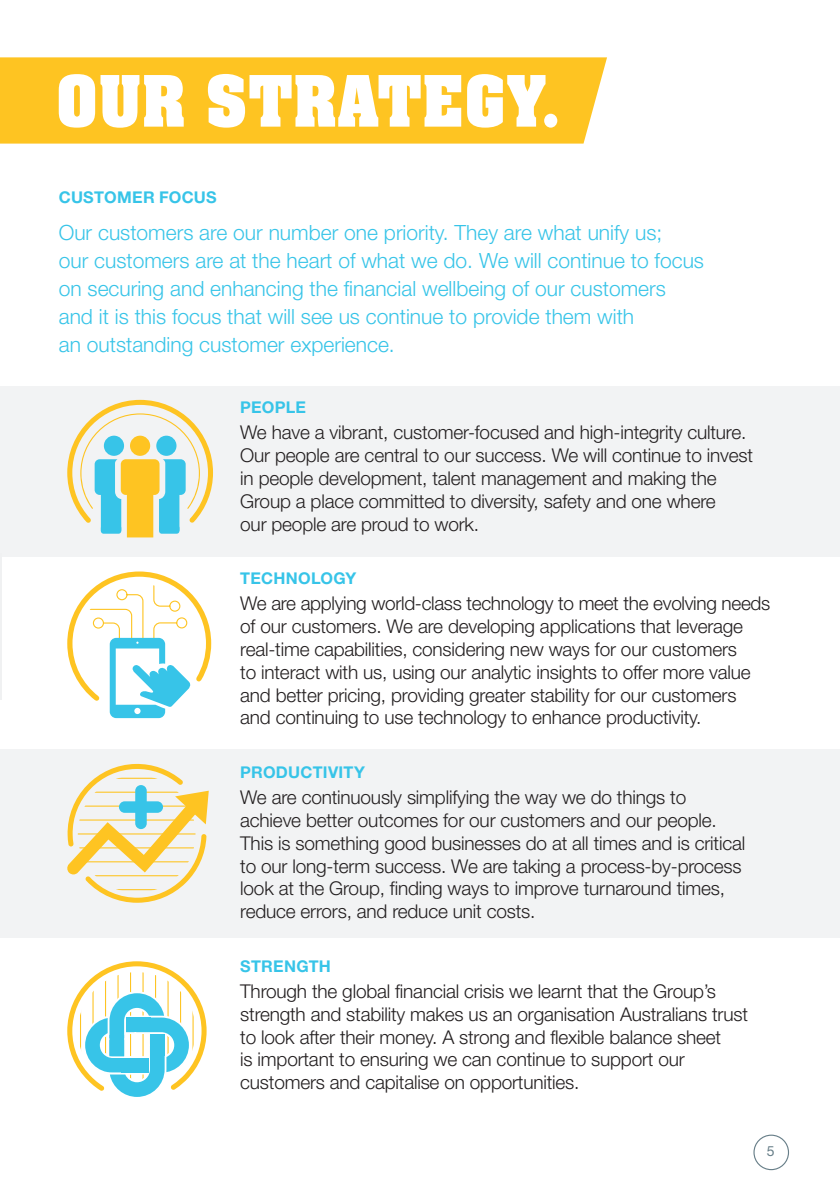
<style>
.page{position:relative;width:840px;height:1191px;background:#fff}
.page>*{position:absolute;margin:0;border:0;box-sizing:border-box;transform-origin:0 0}
.t1{font:77.4px "Aachen Bold Plain";color:#fff;scale:.95 1}
.t2{font:300 21px/28px "Helvetica Neue";color:#37c4e8}
.t3{font:300 19px/22.8px "Helvetica Neue";letter-spacing:-.01em;color:#231f20}
.t4{font:700 16.2px "Helvetica Neue";letter-spacing:.015em;color:#37c4e8}
.t5{font:14px "Helvetica Neue";color:#677e88}
</style>
<div class="page">
<div style="left:0;top:386px;width:839px;height:170px;background:#f2f3f4"></div>
<div style="left:0;top:749px;width:839px;height:188px;background:#f2f3f4"></div>
<hr style="left:0;top:553px;width:1px;height:146px;background:#f0f1f2">
<div style="left:0;top:57px;width:606px;height:87px;background:#fec422"></div>
<svg style="left:67px;top:571px;width:145px;height:147px"></svg>
<svg style="left:67px;top:400px;width:146px;height:137px"></svg>
<div style="left:101px;top:525px;width:20px;height:9px;background:#37c4e8;border-radius:3px"></div>
<div style="left:159px;top:525px;width:20px;height:9px;background:#37c4e8;border-radius:3px"></div>
<svg style="left:67px;top:763px;width:142px;height:139px"></svg>
<div style="left:119px;top:801px;width:44px;height:12px;background:#37c4e8;border-radius:6px"></div>
<div style="left:135px;top:785px;width:12px;height:44px;background:#37c4e8;border-radius:6px"></div>
<svg style="left:67px;top:961px;width:139px;height:136px"></svg>
<div style="left:150px;top:1034px;width:14px;height:21px;background:#37c4e8"></div>
<div style="left:126px;top:1017px;width:24px;height:15px;background:#37c4e8"></div>
<div style="left:121px;top:1058px;width:27px;height:14px;background:#37c4e8"></div>
<div style="left:753px;top:1134px;width:35px;height:36px;border:1px solid #677e88;border-radius:50%"></div>
<h1 class="t1" style="left:56px;top:55px;width:533px">OUR STRATEGY.</h1>
<p class="t4" style="left:59px;top:187px;width:159px">CUSTOMER FOCUS</p>
<p class="t2" style="left:59px;top:218px;width:646px">Our customers are our number one priority. They are what unify us;<br>our customers are at the heart of what we do. We will continue to focus on securing and enhancing the financial wellbeing of our customers and it is this focus that will see us continue to provide them with<br>an outstanding customer experience.</p>
<p class="t4" style="left:240px;top:398px;width:67px">PEOPLE</p>
<p class="t3" style="left:240px;top:421px;width:514px">We have a vibrant, customer-focused and high-integrity culture.<br>Our people are central to our success. We will continue to invest in people development, talent management and making the Group a place committed to diversity, safety and one where<br>our people are proud to work.</p>
<p class="t4" style="left:240px;top:568px;width:117px">TECHNOLOGY</p>
<p class="t3" style="left:240px;top:591px;width:531px">We are applying world-class technology to meet the evolving needs of our customers. We are developing applications that leverage real-time capabilities, considering new ways for our customers<br>to interact with us, using our analytic insights to offer more value and better pricing, providing greater stability for our customers and continuing to use technology to enhance productivity.</p>
<p class="t4" style="left:240px;top:762px;width:126px">PRODUCTIVITY</p>
<p class="t3" style="left:240px;top:785px;width:506px">We are continuously simplifying the way we do things to achieve better outcomes for our customers and our people.<br>This is something good businesses do at all times and is critical to our long-term success. We are taking a process-by-process look at the Group, finding ways to improve turnaround times, reduce errors, and reduce unit costs.</p>
<p class="t4" style="left:240px;top:956px;width:92px">STRENGTH</p>
<p class="t3" style="left:240px;top:979px;width:509px">Through the global financial crisis we learnt that the Group’s strength and stability makes us an organisation Australians trust to look after their money. A strong and flexible balance sheet<br>is important to ensuring we can continue to support our customers and capitalise on opportunities.</p>
<p class="t5" style="left:766px;top:1143px;width:9px">5</p>
</div>
